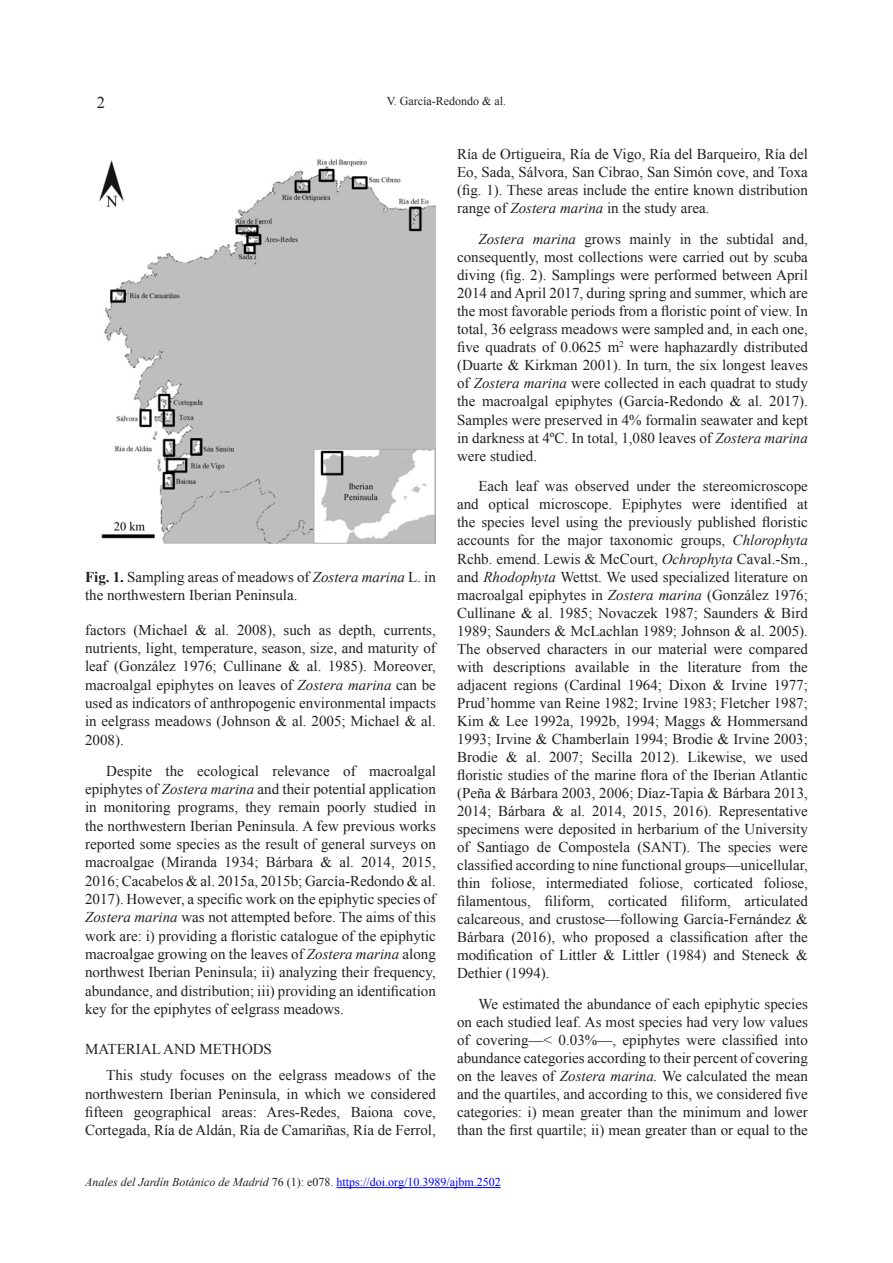
<style>
.page{position:relative;width:893px;height:1263px;background:#fff}
.page>*{position:absolute;margin:0;border:0;box-sizing:border-box;transform-origin:0 0}
.t1{font:16.5px "Times New Roman";color:#231f20}
.Parrafo_normal_ultim{font:15px/18px "Times New Roman";color:#231f20;text-align:justify}
.Titulo_articulo{font:15px/18px "Times New Roman";color:#231f20}
.Encabezado_1_resto{font:15px "Times New Roman";color:#231f20}
.t2{font:12px "Times New Roman";color:#00f}
.t3{font:12px "Times New Roman";color:#231f20}
.s1{font-weight:700}
.s2{font-style:italic}
.s3{font-style:italic;color:#231f20}
.s4{color:#231f20}
</style>
<div class="page">
<hr style="left:337px;top:1187px;width:164px;height:1px;background:#00f">
<img style="left:99px;top:159px;width:337px;height:385px">
<p class="t1" style="left:97px;top:91px;width:10px">2</p>
<p class="t3" style="left:387px;top:93px;width:121px">V. García-Redondo &amp; al.</p>
<p class="Titulo_articulo" style="left:85px;top:568px;width:352px"><span class="s1">Fig. 1.</span> Sampling areas of meadows of <span class="s2">Zostera marina</span> L. in the northwestern Iberian Peninsula.</p>
<p class="Parrafo_normal_ultim" style="left:85px;top:620px;width:352px">factors (Michael &amp; al. 2008), such as depth, currents, nutrients, light, temperature, season, size, and maturity of leaf (González 1976; Cullinane &amp; al. 1985). Moreover, macroalgal epiphytes on leaves of <span class="s2">Zostera marina</span> can be used as indicators of anthropogenic environmental impacts in eelgrass meadows (Johnson &amp; al. 2005; Michael &amp; al.<br>2008).</p>
<p class="Parrafo_normal_ultim" style="left:85px;top:761px;width:352px;text-indent:21px">Despite the ecological relevance of macroalgal epiphytes of <span class="s2">Zostera marina</span> and their potential application in monitoring programs, they remain poorly studied in the northwestern Iberian Peninsula. A few previous works reported some species as the result of general surveys on macroalgae (Miranda 1934; Bárbara &amp; al. 2014, 2015, 2016; Cacabelos &amp; al. 2015a, 2015b; García-Redondo &amp; al.<br>2017). However, a specific work on the epiphytic species of <span class="s2">Zostera marina</span> was not attempted before. The aims of this work are: i) providing a floristic catalogue of the epiphytic macroalgae growing on the leaves of <span class="s2">Zostera marina</span> along northwest Iberian Peninsula; ii) analyzing their frequency, abundance, and distribution; iii) providing an identification key for the epiphytes of eelgrass meadows.</p>
<p class="Encabezado_1_resto" style="left:85px;top:1038px;width:188px">MATERIAL AND METHODS</p>
<p class="Parrafo_normal_ultim" style="left:85px;top:1066px;width:352px;text-indent:21px">This study focuses on the eelgrass meadows of the northwestern Iberian Peninsula, in which we considered fifteen geographical areas: Ares-Redes, Baiona cove, Cortegada, Ría de Aldán, Ría de Camariñas, Ría de Ferrol,</p>
<p class="Parrafo_normal_ultim" style="left:457px;top:145px;width:352px">Ría de Ortigueira, Ría de Vigo, Ría del Barqueiro, Ría del Eo, Sada, Sálvora, San Cibrao, San Simón cove, and Toxa (fig. 1). These areas include the entire known distribution range of <span class="s2">Zostera marina</span> in the study area.</p>
<p class="Parrafo_normal_ultim" style="left:457px;top:230px;width:352px;text-indent:21px"><span class="s2">Zostera marina</span> grows mainly in the subtidal and, consequently, most collections were carried out by scuba diving (fig. 2). Samplings were performed between April 2014 and April 2017, during spring and summer, which are the most favorable periods from a floristic point of view. In total, 36 eelgrass meadows were sampled and, in each one, five quadrats of 0.0625 m<sup>2</sup> were haphazardly distributed (Duarte &amp; Kirkman 2001). In turn, the six longest leaves of <span class="s2">Zostera marina</span> were collected in each quadrat to study the macroalgal epiphytes (García-Redondo &amp; al. 2017).<br>Samples were preserved in 4% formalin seawater and kept in darkness at 4ºC. In total, 1,080 leaves of <span class="s2">Zostera marina </span>were studied.</p>
<p class="Parrafo_normal_ultim" style="left:457px;top:477px;width:352px;text-indent:21px">Each leaf was observed under the stereomicroscope and optical microscope. Epiphytes were identified at the species level using the previously published floristic accounts for the major taxonomic groups, <span class="s2">Chlorophyta </span>Rchb. emend. Lewis &amp; McCourt, <span class="s2">Ochrophyta</span> Caval.-Sm., and <span class="s2">Rhodophyta</span> Wettst. We used specialized literature on macroalgal epiphytes in <span class="s2">Zostera marina</span> (González 1976; Cullinane &amp; al. 1985; Novaczek 1987; Saunders &amp; Bird 1989; Saunders &amp; McLachlan 1989; Johnson &amp; al. 2005).<br>The observed characters in our material were compared with descriptions available in the literature from the adjacent regions (Cardinal 1964; Dixon &amp; Irvine 1977; Prud’homme van Reine 1982; Irvine 1983; Fletcher 1987; Kim &amp; Lee 1992a, 1992b, 1994; Maggs &amp; Hommersand 1993; Irvine &amp; Chamberlain 1994; Brodie &amp; Irvine 2003; Brodie &amp; al. 2007; Secilla 2012). Likewise, we used floristic studies of the marine flora of the Iberian Atlantic (Peña &amp; Bárbara 2003, 2006; Díaz-Tapia &amp; Bárbara 2013, 2014; Bárbara &amp; al. 2014, 2015, 2016). Representative specimens were deposited in herbarium of the University of Santiago de Compostela (SANT). The species were classified according to nine functional groups—unicellular, thin foliose, intermediated foliose, corticated foliose, filamentous, filiform, corticated filiform, articulated calcareous, and crustose—following García-Fernández &amp; Bárbara (2016), who proposed a classification after the modification of Littler &amp; Littler (1984) and Steneck &amp; Dethier (1994).</p>
<p class="Parrafo_normal_ultim" style="left:457px;top:995px;width:352px;text-indent:21px">We estimated the abundance of each epiphytic species on each studied leaf. As most species had very low values of covering—&lt; 0.03%—, epiphytes were classified into abundance categories according to their percent of covering on the leaves of <span class="s2">Zostera marina.</span> We calculated the mean and the quartiles, and according to this, we considered five categories: i) mean greater than the minimum and lower than the first quartile; ii) mean greater than or equal to the</p>
<p class="t2" style="left:85px;top:1174px;width:417px"><span class="s3">Anales del Jardín Botánico de Madrid</span> <span class="s4">76 (1): e078.</span> https://doi.org/10.3989/ajbm.2502</p>
</div>
